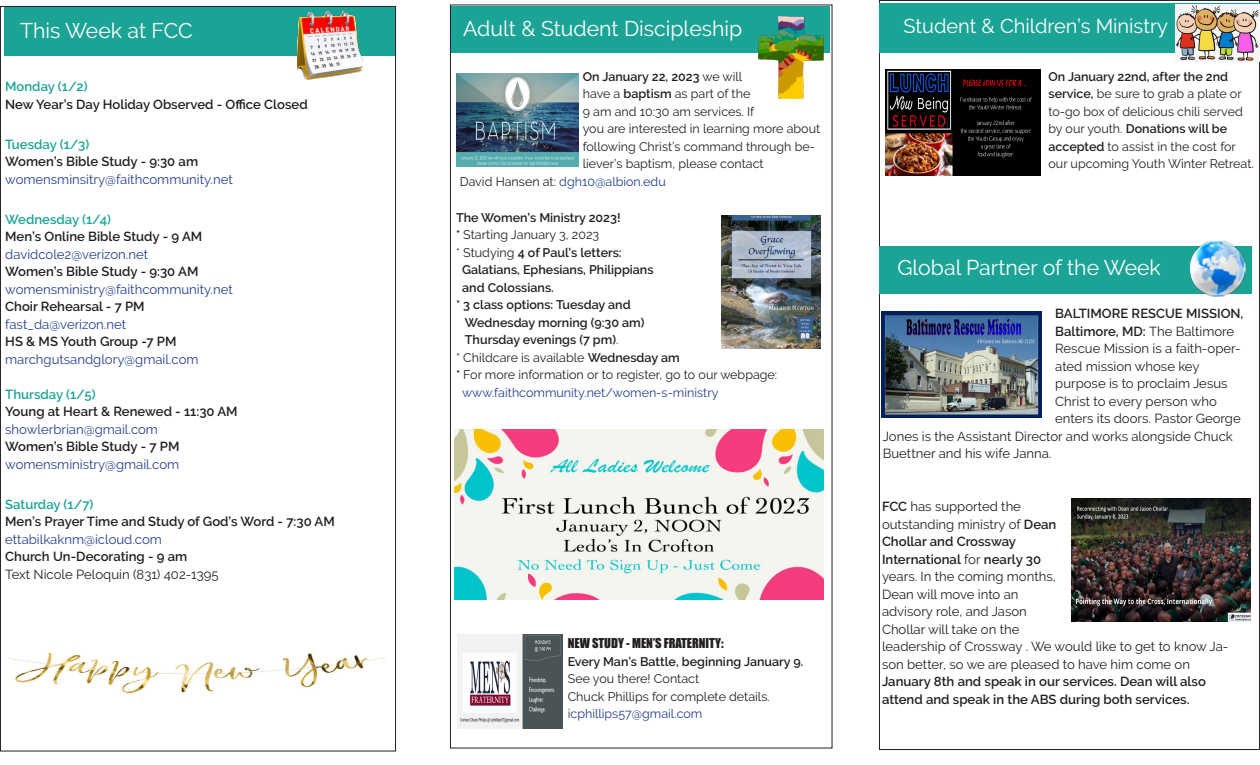
<style>
.page{position:relative;width:1260px;height:765px;background:#fff}
.page>*{position:absolute;margin:0;border:0;box-sizing:border-box;transform-origin:0 0}
.t1{font:21.25px "Raleway";color:#fff}
.t2{font:20px "Raleway";color:#fff}
.t3{font:13.12px/17.5px "Raleway";color:#231f20}
.t4{font:600 13.12px/17.5px "Raleway";color:#231f20}
.t5{font:13.12px/17.5px "Raleway";color:#253f8e}
.t6{font:600 13.12px "Raleway";color:#1ba496}
.t7{font:12.5px/17.5px "Raleway";color:#231f20}
.t8{font:600 12.5px "Raleway";color:#231f20}
.t9{font:12.5px "Raleway";color:#253f8e}
.s1{color:#1ba496}
.s2{font-weight:400;color:#253f8e}
.s3{font-weight:600;color:#231f20}
.s4{font-weight:400}
.s5{font-weight:600}
.s6{color:#231f20}
.s7{font-family:"Impact"}
.s8{color:#253f8e}
</style>
<div class="page">
<div style="left:4px;top:8px;width:391px;height:48px;background:#1ba496"></div>
<div style="left:452px;top:6px;width:378px;height:46px;background:#1ba496"></div>
<div style="left:879px;top:3px;width:381px;height:49px;background:#1ba496"></div>
<div style="left:879px;top:246px;width:373px;height:48px;background:#1ba496"></div>
<img style="left:881px;top:311px;width:161px;height:107px">
<img style="left:1189px;top:240px;width:57px;height:57px">
<img style="left:297px;top:11px;width:66px;height:68px">
<img style="left:759px;top:17px;width:64px;height:82px">
<img style="left:1175px;top:5px;width:85px;height:56px">
<img style="left:458px;top:634px;width:104px;height:94px">
<img style="left:457px;top:73px;width:121px;height:93px">
<img style="left:8px;top:652px;width:377px;height:42px">
<img style="left:455px;top:429px;width:369px;height:171px">
<img style="left:722px;top:215px;width:99px;height:134px">
<img style="left:885px;top:70px;width:156px;height:105px">
<img style="left:1072px;top:499px;width:179px;height:123px">
<p class="t1" style="left:20px;top:18px;width:174px">This Week at FCC</p>
<p class="t4" style="left:5px;top:78px;width:304px"><span class="s1">Monday (1/2)<br></span>New Year’s Day Holiday Observed - Office Closed</p>
<p class="t4" style="left:5px;top:135px;width:194px"><span class="s1">Tuesday (1/3)<br></span>Women’s Bible Study - 9:30 am</p>
<p class="t5" style="left:5px;top:170px;width:229px">womensminsitry@faithcommunity.net</p>
<p class="t6" style="left:5px;top:212px;width:107px">Wednesday (1/4)</p>
<p class="t4" style="left:5px;top:228px;width:199px">Men’s Online Bible Study - 9 AM</p>
<p class="t4" style="left:5px;top:245px;width:195px"><span class="s2">davidcole2@verizon.net<br></span>Women’s Bible Study - 9:30 AM</p>
<p class="t5" style="left:5px;top:280px;width:229px">womensministry@faithcommunity.net<br><span class="s3">Choir Rehearsal - 7 PM </span>fast_da@verizon.net</p>
<p class="t4" style="left:5px;top:333px;width:173px">HS &amp; MS Youth Group -7 PM</p>
<p class="t5" style="left:5px;top:350px;width:195px">marchgutsandglory@gmail.com</p>
<p class="t4" style="left:5px;top:385px;width:234px"><span class="s1">Thursday (1/5)<br></span>Young at Heart &amp; Renewed - 11:30 AM</p>
<p class="t5" style="left:5px;top:420px;width:176px">showlerbrian@gmail.com<br><span class="s3">Women’s Bible Study - 7 PM</span></p>
<p class="t5" style="left:5px;top:455px;width:176px">womensministry@gmail.com</p>
<p class="t6" style="left:5px;top:497px;width:90px">Saturday (1/7)</p>
<p class="t4" style="left:5px;top:513px;width:331px">Men’s Prayer Time and Study of God’s Word - 7:30 AM</p>
<p class="t5" style="left:5px;top:530px;width:184px">ettabilkaknm@icloud.com<br><span class="s3">Church Un-Decorating - 9 am</span></p>
<p class="t3" style="left:5px;top:565px;width:215px">Text Nicole Peloquin (831) 402-1395</p>
<p class="t1" style="left:463px;top:16px;width:281px">Adult &amp; Student Discipleship</p>
<p class="t2" style="left:903px;top:14px;width:266px">Student &amp; Children’s Ministry</p>
<p class="t8" style="left:583px;top:69px;width:161px">On January 22, 2023 <span class="s4">we will</span></p>
<p class="t7" style="left:583px;top:85px;width:169px">have a <span class="s5">baptism</span> as part of the</p>
<p class="t7" style="left:583px;top:103px;width:173px">9 am and 10:30 am services. If</p>
<p class="t7" style="left:583px;top:120px;width:239px">you are interested in learning more about</p>
<p class="t7" style="left:583px;top:138px;width:234px">following Christ’s command through be-</p>
<p class="t7" style="left:583px;top:155px;width:182px">liever’s baptism, please contact</p>
<p class="t9" style="left:460px;top:174px;width:208px"><span class="s6">David Hansen at:</span> dgh10@albion.edu</p>
<p class="t8" style="left:456px;top:210px;width:166px">The Women’s Ministry 2023!</p>
<p class="t7" style="left:456px;top:226px;width:145px"><span class="s5">*</span> Starting January 3, 2023</p>
<p class="t8" style="left:456px;top:245px;width:167px"><span class="s4">* Studying</span> 4 of Paul’s letters:</p>
<p class="t8" style="left:462px;top:263px;width:193px">Galatians, Ephesians, Philippians</p>
<p class="t8" style="left:462px;top:280px;width:93px">and Colossians.</p>
<p class="t8" style="left:456px;top:298px;width:176px">* 3 class options: Tuesday and</p>
<p class="t8" style="left:465px;top:315px;width:181px">Wednesday morning (9:30 am)</p>
<p class="t8" style="left:465px;top:333px;width:155px">Thursday evenings (7 pm)<span class="s4">.</span></p>
<p class="t7" style="left:456px;top:349px;width:225px">* Childcare is available <span class="s5">Wednesday am</span></p>
<p class="t7" style="left:456px;top:366px;width:323px"><span class="s5">*</span> For more information or to register, go to our webpage:</p>
<p class="t9" style="left:462px;top:385px;width:258px">www.faithcommunity.net/women-s-ministry</p>
<p class="t7" style="left:568px;top:635px;width:237px"><span class="s7">NEW STUDY - MEN’S FRATERNITY:<br></span><span class="s5">Every Man’s Battle, beginning January 9.<br></span>See you there! Contact<br>Chuck Phillips for complete details. <span class="s8">icphillips57@gmail.com</span></p>
<p class="t7" style="left:1048px;top:68px;width:207px"><span class="s5">On January 22nd, after the 2nd service,</span> be sure to grab a plate or to-go box of delicious chili served by our youth. <span class="s5">Donations will be accepted</span> to assist in the cost for our upcoming Youth Winter Retreat.</p>
<p class="t1" style="left:897px;top:255px;width:265px">Global Partner of the Week</p>
<p class="t4" style="left:1055px;top:305px;width:190px">BALTIMORE RESCUE MISSION,</p>
<p class="t4" style="left:1055px;top:322px;width:181px">Baltimore, MD: <span class="s4">The Baltimore</span></p>
<p class="t3" style="left:1055px;top:340px;width:187px">Rescue Mission is a faith-oper-</p>
<p class="t3" style="left:1055px;top:357px;width:146px">ated mission whose key</p>
<p class="t3" style="left:1055px;top:375px;width:174px">purpose is to proclaim Jesus</p>
<p class="t3" style="left:1055px;top:392px;width:163px">Christ to every person who</p>
<p class="t3" style="left:1055px;top:410px;width:187px">enters its doors. Pastor George</p>
<p class="t3" style="left:883px;top:427px;width:352px">Jones is the Assistant Director and works alongside Chuck</p>
<p class="t3" style="left:883px;top:445px;width:170px">Buettner and his wife Janna.</p>
<p class="t3" style="left:882px;top:498px;width:348px"><span class="s5">FCC</span> has supported the<br>outstanding ministry of <span class="s5">Dean<br>Chollar and Crossway<br>International</span> for <span class="s5">nearly 30<br></span>years. In the coming months,<br>Dean will move into an<br>advisory role, and Jason<br>Chollar will take on the<br>leadership of Crossway . We would like to get to know Ja&shy;son better, so we are pleased to have him come on <span class="s5">January 8th and speak in our services. Dean will also attend and speak in the ABS during both services.</span></p>
</div>
